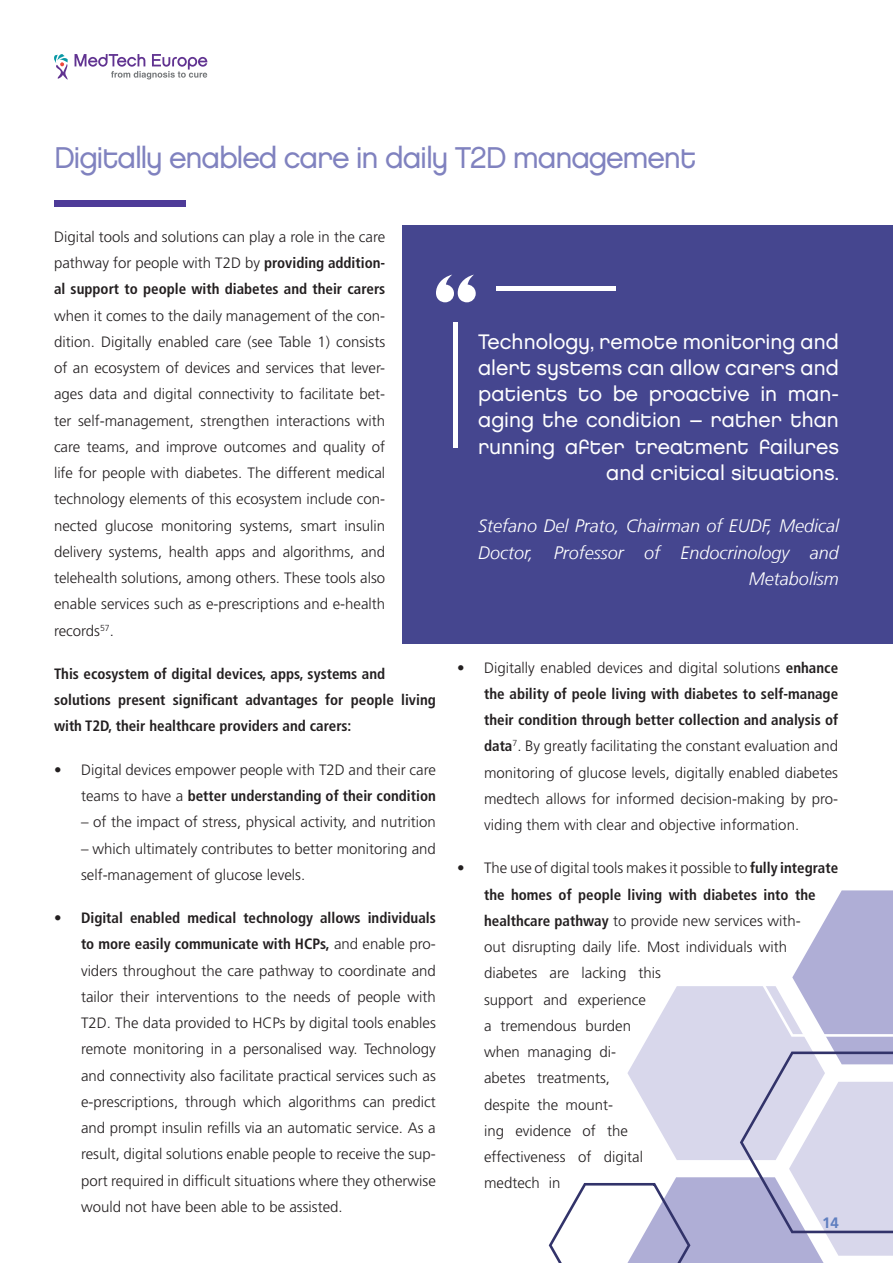
<style>
.page{position:relative;width:893px;height:1263px;background:#fff}
.page>*{position:absolute;margin:0;border:0;box-sizing:border-box;transform-origin:0 0}
.Leipateksti{font:30px "Chalet London Nineteen Eighty";letter-spacing:-.04em;color:#8082bf}
.t1{font:21px/26.2px "Chalet London Nineteen Eighty";color:#fff;text-align:right}
.t2{font:italic 300 18px/26.2px "Frutiger LT";color:#fff;text-align:right}
.Leipateksti-2{font:300 15px/26.2px "Frutiger LT Std";color:#231f20;text-align:justify}
.Leipateksti-3{font:700 condensed 15px/26.2px "Frutiger LT Std";color:#231f20}
.t3{font:700 15px "Frutiger LT";color:#607fc0}
.s1{font-weight:700;font-stretch:condensed}
</style>
<div class="page">
<svg style="left:549px;top:890px;width:344px;height:373px"></svg>
<svg style="left:75px;top:54px;width:132px;height:25px"></svg>
<svg style="left:54px;top:54px;width:14px;height:26px"></svg>
<div style="left:54px;top:200px;width:132px;height:6px;background:#4e3b98"></div>
<div style="left:402px;top:225px;width:491px;height:419px;background:#45468f"></div>
<div style="left:453px;top:322px;width:5px;height:126px;background:#fff"></div>
<div style="left:496px;top:286px;width:119px;height:5px;background:#fff"></div>
<svg style="left:436px;top:275px;width:40px;height:27px"></svg>
<p class="Leipateksti" style="left:54px;top:139px;width:644px">Digitally enabled care in daily T2D management</p>
<p class="Leipateksti-2" style="left:54px;top:224px;width:333px">Digital tools and solutions can play a role in the care pathway for people with T2D by <span class="s1">providing addition&shy;al support to people with diabetes and their carers </span>when it comes to the daily management of the con&shy;dition. Digitally enabled care (see Table 1) consists of an ecosystem of devices and services that lever&shy;ages data and digital connectivity to facilitate bet&shy;ter self-management, strengthen interactions with care teams, and improve outcomes and quality of life for people with diabetes. The different medical technology elements of this ecosystem include con&shy;nected glucose monitoring systems, smart insulin delivery systems, health apps and algorithms, and telehealth solutions, among others. These tools also enable services such as e-prescriptions and e-health records<sup>57</sup>.</p>
<p class="Leipateksti-3" style="left:54px;top:661px;width:383px">This ecosystem of digital devices, apps, systems and solutions present significant advantages for people living with T2D, their healthcare providers and carers:</p>
<p class="Leipateksti-2" style="left:54px;top:757px;width:383px;text-align:right">• Digital devices empower people with T2D and their care teams to have a <span class="s1">better understanding of their condition</span></p>
<p class="Leipateksti-2" style="left:81px;top:809px;width:356px">– of the impact of stress, physical activity, and nutrition</p>
<p class="Leipateksti-2" style="left:81px;top:835px;width:356px">– which ultimately contributes to better monitoring and self-management of glucose levels.</p>
<p class="Leipateksti-2" style="left:81px;top:905px;width:356px;text-indent:-27px"><span class="s1">• Digital enabled medical technology allows individuals to more easily communicate with HCPs,</span> and enable pro&shy;viders throughout the care pathway to coordinate and tailor their interventions to the needs of people with T2D. The data provided to HCPs by digital tools enables remote monitoring in a personalised way. Technology and connectivity also facilitate practical services such as e-prescriptions, through which algorithms can predict and prompt insulin refills via an automatic service. As a result, digital solutions enable people to receive the sup&shy;port required in difficult situations where they otherwise would not have been able to be assisted.</p>
<p class="t1" style="left:478px;top:328px;width:362px">Technology, remote monitoring and alert systems can allow carers and patients to be proactive in man&shy;aging the condition – rather than running after treatment failures and critical situations.</p>
<p class="t2" style="left:478px;top:513px;width:362px">Stefano Del Prato, Chairman of EUDF, Medical<br>Doctor, Professor of Endocrinology and<br>Metabolism</p>
<p class="Leipateksti-2" style="left:484px;top:654px;width:356px;text-indent:-27px">• Digitally enabled devices and digital solutions <span class="s1">enhance the ability of peole living with diabetes to self-manage their condition through better collection and analysis of data</span><sup>7</sup>. By greatly facilitating the constant evaluation and monitoring of glucose levels, digitally enabled diabetes medtech allows for informed decision-making by pro&shy;viding them with clear and objective information.</p>
<p class="Leipateksti-2" style="left:484px;top:855px;width:356px;text-align:left;text-indent:-27px">• The use of digital tools makes it possible to <span class="s1">fully integrate the homes of people living with diabetes into the healthcare pathway</span> to provide new services with-<br>out disrupting daily life. Most individuals with diabetes are lacking this<br>support and experience<br>a tremendous burden<br>when managing di-<br>abetes treatments,<br>despite the mount-<br>ing evidence of the<br>effectiveness of digital<br>medtech in</p>
<p class="t3" style="left:822px;top:1214px;width:18px">14</p>
</div>
